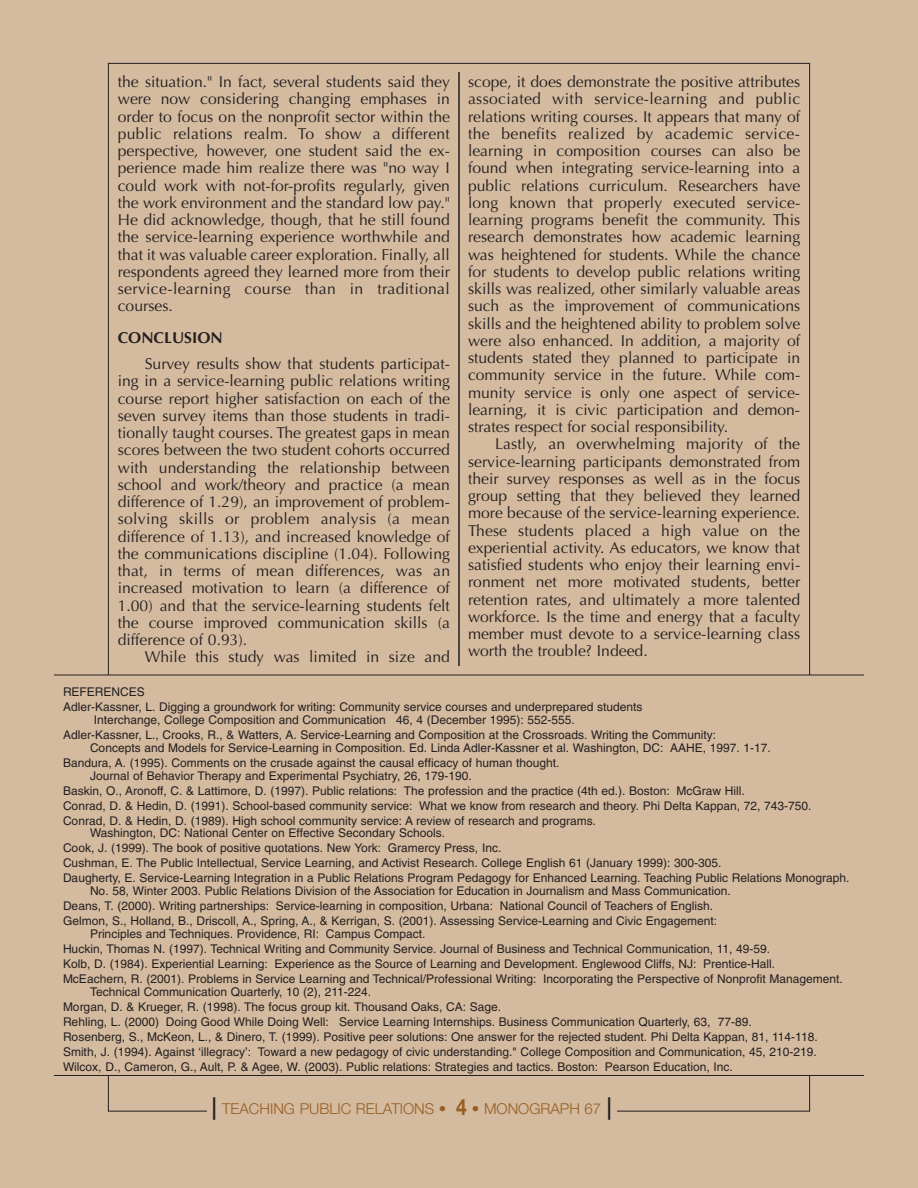
<style>
.page{position:relative;width:918px;height:1188px;background:#d4ba9e}
.page>*{position:absolute;margin:0;border:0;box-sizing:border-box;transform-origin:0 0}
.t1{font:15.75px/17.2px "Optima";color:#231f20;text-align:justify}
.t2{font:700 15.75px "Optima";color:#231f20}
.t3{font:300 15px "Helvetica Neue";color:#975e23}
.t4{font:12px/15px "Helvetica";color:#231f20}
.s1{font-weight:700;font-size:22.5px;color:#231f20}
.s2{font-weight:700;font-size:22.5px}
</style>
<div class="page">
<hr style="left:54px;top:675px;width:810px;height:1px;background:#231f20">
<hr style="left:54px;top:1075px;width:810px;height:1px;background:#231f20">
<hr style="left:458px;top:72px;width:2px;height:594px;background:#231f20">
<p class="t1" style="left:118px;top:73px;width:334px">the situation." In fact, several students said they were now considering changing emphases in order to focus on the nonprofit sector within the public relations realm. To show a different perspective, however, one student said the ex&shy;perience made him realize there was "no way I could work with not-for-profits regularly, given the work environment and the standard low pay." He did acknowledge, though, that he still found the service-learning experience worthwhile and that it was valuable career exploration. Finally, all respondents agreed they learned more from their service-learning course than in traditional courses.</p>
<p class="t2" style="left:118px;top:328px;width:107px">CONCLUSION</p>
<p class="t1" style="left:118px;top:355px;width:334px;text-indent:27px">Survey results show that students participat&shy;ing in a service-learning public relations writing course report higher satisfaction on each of the seven survey items than those students in tradi&shy;tionally taught courses. The greatest gaps in mean scores between the two student cohorts occurred with understanding the relationship between school and work/theory and practice (a mean difference of 1.29), an improvement of problem&shy;solving skills or problem analysis (a mean difference of 1.13), and increased knowledge of the communications discipline (1.04). Following that, in terms of mean differences, was an increased motivation to learn (a difference of 1.00) and that the service-learning students felt the course improved communication skills (a difference of 0.93).</p>
<p class="t1" style="left:145px;top:649px;width:307px">While this study was limited in size and</p>
<p class="t1" style="left:468px;top:73px;width:334px">scope, it does demonstrate the positive attributes associated with service-learning and public relations writing courses. It appears that many of the benefits realized by academic service&shy;learning in composition courses can also be found when integrating service-learning into a public relations curriculum. Researchers have long known that properly executed service&shy;learning programs benefit the community. This research demonstrates how academic learning was heightened for students. While the chance for students to develop public relations writing skills was realized, other similarly valuable areas such as the improvement of communications skills and the heightened ability to problem solve were also enhanced. In addition, a majority of students stated they planned to participate in community service in the future. While com&shy;munity service is only one aspect of service&shy;learning, it is civic participation and demon&shy;strates respect for social responsibility.</p>
<p class="t1" style="left:468px;top:436px;width:334px;text-indent:27px">Lastly, an overwhelming majority of the service-learning participants demonstrated from their survey responses as well as in the focus group setting that they believed they learned more because of the service-learning experience.<br>These students placed a high value on the experiential activity. As educators, we know that satisfied students who enjoy their learning envi&shy;ronment net more motivated students, better retention rates, and ultimately a more talented workforce. Is the time and energy that a faculty member must devote to a service-learning class worth the trouble? Indeed.</p>
<p class="t4" style="left:63px;top:686px;width:581px">REFERENCES<br>Adler-Kassner, L. Digging a groundwork for writing: Community service courses and underprepared students</p>
<p class="t4" style="left:63px;top:714px;width:655px;text-indent:31px">Interchange, College Composition and Communication 46, 4 (December 1995): 552-555.<br>Adler-Kassner, L., Crooks, R., &amp; Watters, A. Service-Learning and Composition at the Crossroads. Writing the Community:</p>
<p class="t4" style="left:63px;top:741px;width:709px;text-indent:27px">Concepts and Models for Service-Learning in Composition. Ed. Linda Adler-Kassner et al. Washington, DC: AAHE, 1997. 1-17.<br>Bandura, A. (1995). Comments on the crusade against the causal efficacy of human thought.</p>
<p class="t4" style="left:63px;top:769px;width:750px;text-indent:27px">Journal of Behavior Therapy and Experimental Psychiatry, 26, 179-190.<br>Baskin, O., Aronoff, C. &amp; Lattimore, D. (1997). Public relations: The profession and the practice (4th ed.). Boston: McGraw Hill.<br>Conrad, D. &amp; Hedin, D. (1991). School-based community service: What we know from research and theory. Phi Delta Kappan, 72, 743-750.<br>Conrad, D. &amp; Hedin, D. (1989). High school community service: A review of research and programs.</p>
<p class="t4" style="left:63px;top:827px;width:788px;text-indent:27px">Washington, DC: National Center on Effective Secondary Schools.<br>Cook, J. (1999). The book of positive quotations. New York: Gramercy Press, Inc.<br>Cushman, E. The Public Intellectual, Service Learning, and Activist Research. College English 61 (January 1999): 300-305.<br>Daugherty, E. Service-Learning Integration in a Public Relations Program Pedagogy for Enhanced Learning. Teaching Public Relations Monograph.</p>
<p class="t4" style="left:63px;top:885px;width:669px;text-indent:27px">No. 58, Winter 2003. Public Relations Division of the Association for Education in Journalism and Mass Communication.<br>Deans, T. (2000). Writing partnerships: Service-learning in composition, Urbana: National Council of Teachers of English.<br>Gelmon, S., Holland, B., Driscoll, A., Spring, A., &amp; Kerrigan, S. (2001). Assessing Service-Learning and Civic Engagement:</p>
<p class="t4" style="left:63px;top:927px;width:781px;text-indent:27px">Principles and Techniques. Providence, RI: Campus Compact.<br>Huckin, Thomas N. (1997). Technical Writing and Community Service. Journal of Business and Technical Communication, 11, 49-59.<br>Kolb, D. (1984). Experiential Learning: Experience as the Source of Learning and Development. Englewood Cliffs, NJ: Prentice-Hall.<br>McEachern, R. (2001). Problems in Service Learning and Technical/Professional Writing: Incorporating the Perspective of Nonprofit Management.</p>
<p class="t4" style="left:63px;top:985px;width:756px;text-indent:27px">Technical Communication Quarterly, 10 (2), 211-224.<br>Morgan, D. &amp; Krueger, R. (1998). The focus group kit. Thousand Oaks, CA: Sage.<br>Rehling, L. (2000) Doing Good While Doing Well: Service Learning Internships. Business Communication Quarterly, 63, 77-89.<br>Rosenberg, S., McKeon, L., &amp; Dinero, T. (1999). Positive peer solutions: One answer for the rejected student. Phi Delta Kappan, 81, 114-118.<br>Smith, J. (1994). Against ‘illegracy’: Toward a new pedagogy of civic understanding." College Composition and Communication, 45, 210-219.<br>Wilcox, D., Cameron, G., Ault, P. &amp; Agee, W. (2003). Public relations: Strategies and tactics. Boston: Pearson Education, Inc.</p>
<p class="t3" style="left:212px;top:1099px;width:401px"><span class="s1">|</span> TEACHING PUBLIC RELATIONS • <span class="s2">4</span> • MONOGRAPH 67 <span class="s1">|</span></p>
</div>
